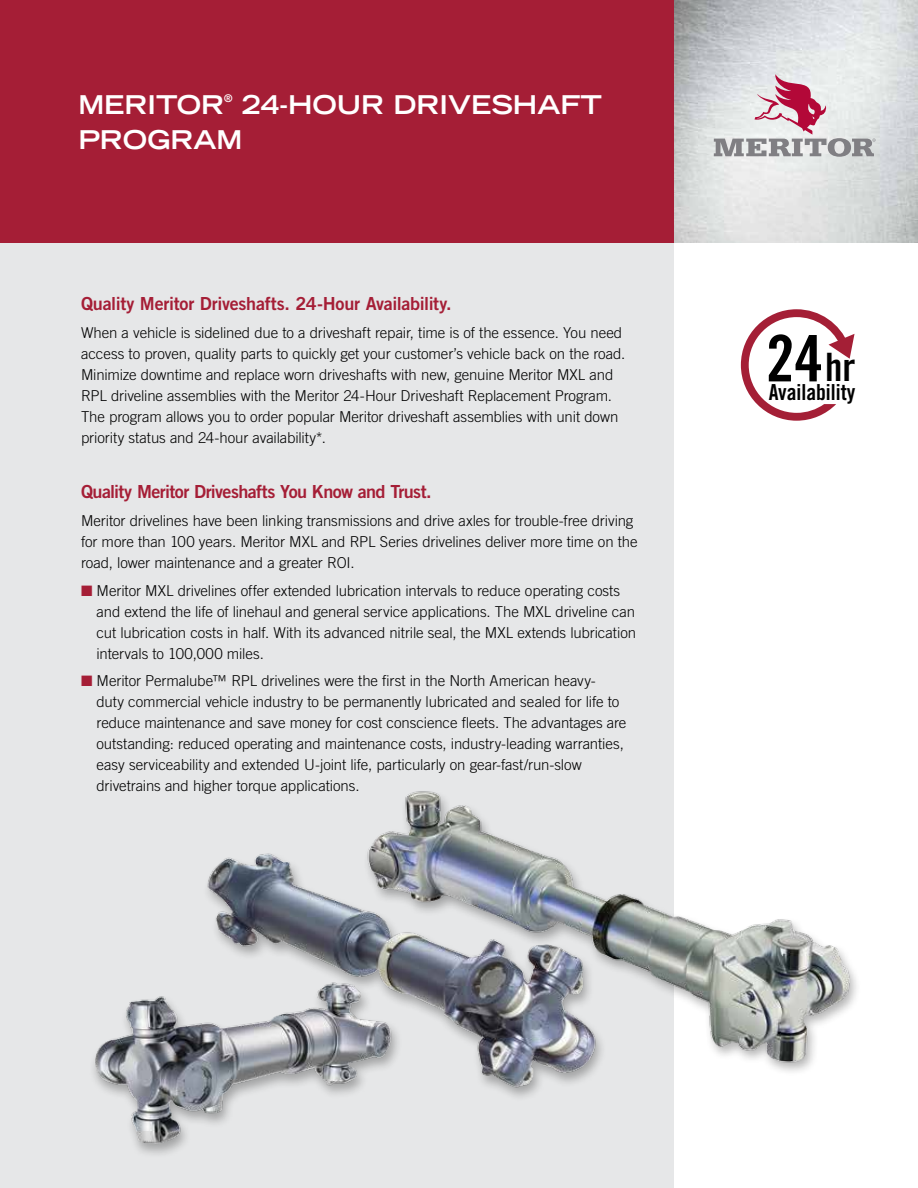
<style>
.page{position:relative;width:918px;height:1188px;background:#fff}
.page>*{position:absolute;margin:0;border:0;box-sizing:border-box;transform-origin:0 0}
.t1{font:64.2px "Trade Gothic LT Std Bd Cn 20";color:#000}
.t2{font:700 expanded 25.8px/34.5px "Trade Gothic LT Std";color:#fff}
.t3{font:22.05px "Trade Gothic LT Std Bd Cn 20";color:#000}
.t4{font:18px "Trade Gothic LT Std Bd 2";letter-spacing:-.025em;color:#a51e36}
.t5{font:300 15px/21px "Trade Gothic LT Std";letter-spacing:-.005em;color:#000}
.t6{font:700 expanded 10.5px "Trade Gothic LT Std";color:#fff}
.s1{color:#a51e36}
.s2{font-size:39.15px}
</style>
<div class="page">
<div style="left:0;top:243px;width:674px;height:945px;background:#e6e7e8"></div>
<img style="left:674px;top:0;width:244px;height:243px">
<svg style="left:714px;top:74px;width:162px;height:83px;background:#d3c4c9"></svg>
<div style="left:0;top:0;width:674px;height:243px;background:#a51e36"></div>
<img style="left:93px;top:996px;width:139px;height:158px">
<img style="left:370px;top:791px;width:487px;height:281px">
<div style="left:202px;top:851px;width:405px;height:251px;background:#000;opacity:.3"></div>
<img style="left:204px;top:848px;width:398px;height:245px">
<svg style="left:741px;top:309px;width:114px;height:112px"></svg>
<h2 class="t2" style="left:78px;top:87px;width:147px">MERITOR</h2>
<p class="t6" style="left:224px;top:92px;width:10px">®</p>
<h2 class="t2" style="left:78px;top:87px;width:525px;text-indent:164px">24-HOUR DRIVESHAFT<br>PROGRAM</h2>
<p class="t4" style="left:81px;top:292px;width:372px">Quality Meritor Driveshafts. 24-Hour Availability.</p>
<p class="t5" style="left:81px;top:322px;width:546px">When a vehicle is sidelined due to a driveshaft repair, time is of the essence. You need access to proven, quality parts to quickly get your customer’s vehicle back on the road.<br>Minimize downtime and replace worn driveshafts with new, genuine Meritor MXL and RPL driveline assemblies with the Meritor 24-Hour Driveshaft Replacement Program.<br>The program allows you to order popular Meritor driveshaft assemblies with unit down priority status and 24-hour availability*.</p>
<p class="t4" style="left:81px;top:481px;width:352px">Quality Meritor Driveshafts You Know and Trust.</p>
<p class="t5" style="left:81px;top:510px;width:558px">Meritor drivelines have been linking transmissions and drive axles for trouble-free driving for more than 100 years. Meritor MXL and RPL Series drivelines deliver more time on the road, lower maintenance and a greater ROI.</p>
<p class="t5" style="left:97px;top:580px;width:541px;text-indent:-16px"><span class="s1">■</span> Meritor MXL drivelines offer extended lubrication intervals to reduce operating costs and extend the life of linehaul and general service applications. The MXL driveline can cut lubrication costs in half. With its advanced nitrile seal, the MXL extends lubrication intervals to 100,000 miles.</p>
<p class="t5" style="left:97px;top:670px;width:531px;text-indent:-16px"><span class="s1">■</span> Meritor Permalube™ RPL drivelines were the first in the North American heavy&shy;duty commercial vehicle industry to be permanently lubricated and sealed for life to reduce maintenance and save money for cost conscience fleets. The advantages are outstanding: reduced operating and maintenance costs, industry-leading warranties, easy serviceability and extended U-joint life, particularly on gear-fast/run-slow drivetrains and higher torque applications.</p>
<h1 class="t1" style="left:766px;top:320px;width:91px">24<span class="s2">hr</span></h1>
<h3 class="t3" style="left:769px;top:379px;width:88px">Availability</h3>
</div>
